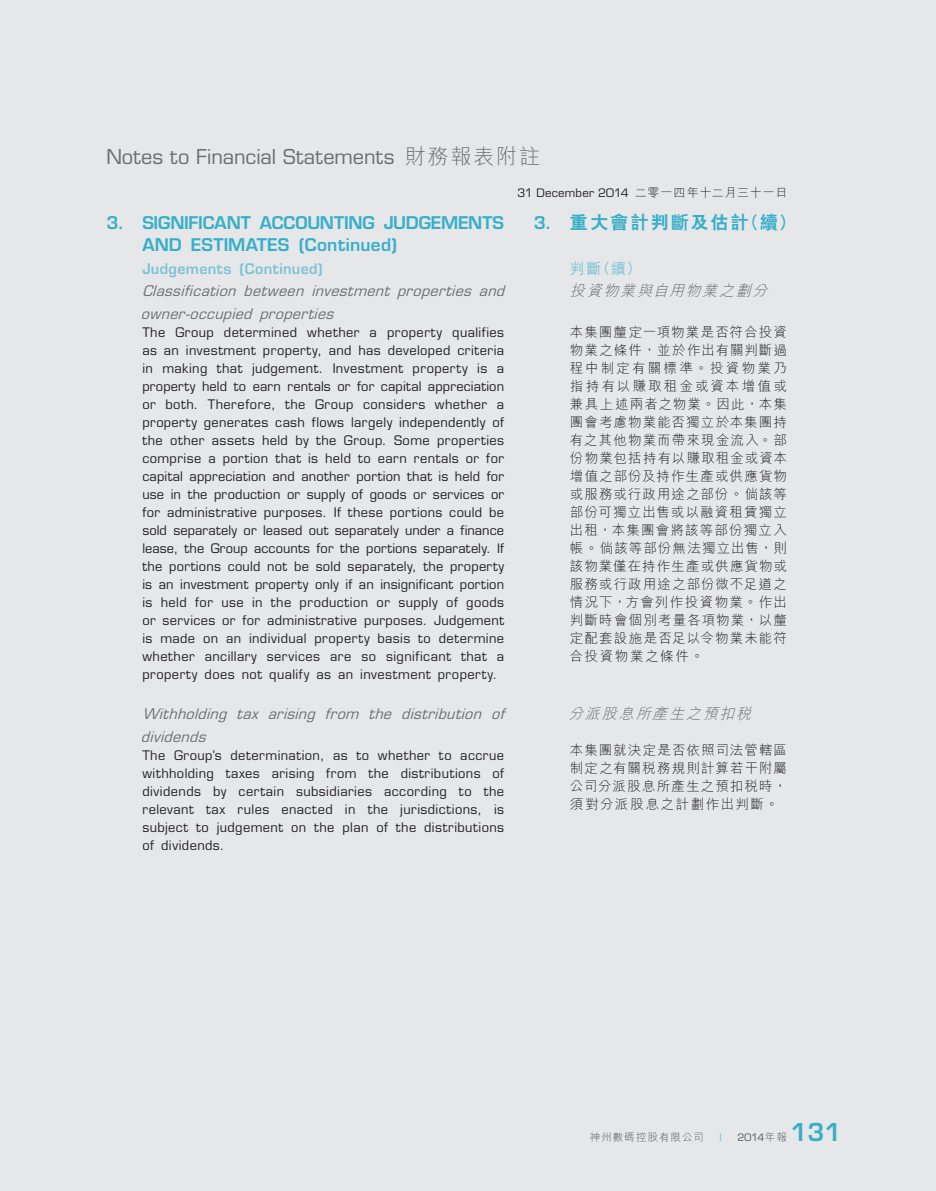
<style>
.page{position:relative;width:936px;height:1191px;background:#fff}
.page>*{position:absolute;margin:0;border:0;box-sizing:border-box;transform-origin:0 0}
.t1{font:600 24px "Eurostile LT Std";color:#36afc8}
.t2{font:19.95px "Eurostile LT Std";color:#6c6d70}
._03_H1{font:800 18px "C Hei 2 HK";letter-spacing:.115em;color:#36afc8}
._03_H1-2{font:600 17.1px/22.5px "Eurostile LT Std";letter-spacing:-.005em;color:#36afc8}
._06_______H4{font:italic 300 15px "M Hei HK";color:#6c6d70}
._04___H2{font:500 15px "M Hei HK";color:#7cc3d5}
._06_______H4-2{font:italic 14.25px/22.5px "Eurostile LT Std";color:#6c6d70}
._04___H2-2{font:600 14.25px "Eurostile LT Std";letter-spacing:.025em;color:#7cc3d5}
._12___P2{font:300 13.5px/18px "M Hei HK";letter-spacing:.09em;color:#231f20;text-align:justify}
._12___P2-2{font:12.9px/18px "Eurostile LT Std";letter-spacing:.03em;color:#231f20;text-align:justify}
.t3{font:11.4px "Eurostile LT Std";letter-spacing:.015em;color:#231f20}
.t4{font:300 10.5px "M Hei HK";letter-spacing:.095em;color:#57585a}
.t5{font:10.05px "Eurostile LT Std";color:#57585a}
.t6{font:10.05px "Eurostile LT Std";color:#69bcd1}
.s1{font-family:"M Hei HK";font-weight:300;font-size:21px}
.s2{font-family:"M Hei HK";font-weight:300;font-size:12px}
.s3{font-family:"Eurostile LT Std";font-weight:600;font-size:17.1px}
.s4{font-family:"M Hei HK";font-weight:300;font-size:10.5px}
</style>
<div class="page">
<div style="left:0;top:0;width:935px;height:1191px;background:#e6e7e9"></div>
<h2 class="t2" style="left:106px;top:145px;width:435px">Notes to Financial Statements <span class="s1">財務報表附註</span></h2>
<p class="_03_H1-2" style="left:142px;top:211px;width:363px;text-indent:-36px">3. SIGNIFICANT ACCOUNTING JUDGEMENTS<br>AND ESTIMATES (Continued)</p>
<p class="_04___H2-2" style="left:142px;top:260px;width:182px">Judgements (Continued)</p>
<p class="_06_______H4-2" style="left:141px;top:280px;width:369px">Classification between investment properties and owner-occupied properties</p>
<p class="_12___P2-2" style="left:142px;top:323px;width:363px">The Group determined whether a property qualifies as an investment property, and has developed criteria in making that judgement. Investment property is a property held to earn rentals or for capital appreciation or both. Therefore, the Group considers whether a property generates cash flows largely independently of the other assets held by the Group. Some properties comprise a portion that is held to earn rentals or for capital appreciation and another portion that is held for use in the production or supply of goods or services or for administrative purposes. If these portions could be sold separately or leased out separately under a finance lease, the Group accounts for the portions separately. If the portions could not be sold separately, the property is an investment property only if an insignificant portion is held for use in the production or supply of goods or services or for administrative purposes. Judgement is made on an individual property basis to determine whether ancillary services are so significant that a property does not qualify as an investment property.</p>
<p class="_06_______H4-2" style="left:141px;top:703px;width:369px">Withholding tax arising from the distribution of dividends</p>
<p class="_12___P2-2" style="left:142px;top:746px;width:363px">The Group’s determination, as to whether to accrue withholding taxes arising from the distributions of dividends by certain subsidiaries according to the relevant tax rules enacted in the jurisdictions, is subject to judgement on the plan of the distributions of dividends.</p>
<p class="t3" style="left:517px;top:186px;width:271px">31 December 2014 <span class="s2">二零一四年十二月三十一日</span></p>
<p class="_03_H1" style="left:534px;top:210px;width:263px"><span class="s3">3.</span> 重大會計判斷及估計（續）</p>
<p class="_04___H2" style="left:570px;top:257px;width:73px">判斷（續）</p>
<p class="_06_______H4" style="left:570px;top:280px;width:204px">投資物業與自用物業之劃分</p>
<p class="_12___P2" style="left:570px;top:322px;width:218px">本集團釐定一項物業是否符合投資物業之條件，並於作出有關判斷過程中制定有關標準。投資物業乃指持有以賺取租金或資本增值或兼具上述兩者之物業。因此，本集團會考慮物業能否獨立於本集團持有之其他物業而帶來現金流入。部份物業包括持有以賺取租金或資本增值之部份及持作生產或供應貨物或服務或行政用途之部份。倘該等部份可獨立出售或以融資租賃獨立出租，本集團會將該等部份獨立入帳。倘該等部份無法獨立出售，則該物業僅在持作生產或供應貨物或服務或行政用途之部份微不足道之情況下，方會列作投資物業。作出判斷時會個別考量各項物業，以釐定配套設施是否足以令物業未能符合投資物業之條件。</p>
<p class="_06_______H4" style="left:568px;top:703px;width:189px">分派股息所產生之預扣稅</p>
<p class="_12___P2" style="left:570px;top:741px;width:218px">本集團就決定是否依照司法管轄區制定之有關稅務規則計算若干附屬公司分派股息所產生之預扣稅時，須對分派股息之計劃作出判斷。</p>
<p class="t4" style="left:589px;top:1129px;width:116px">神州數碼控股有限公司</p>
<p class="t6" style="left:719px;top:1130px;width:4px">l</p>
<p class="t5" style="left:737px;top:1130px;width:51px">2014<span class="s4">年報</span></p>
<h1 class="t1" style="left:790px;top:1117px;width:52px">131</h1>
</div>
